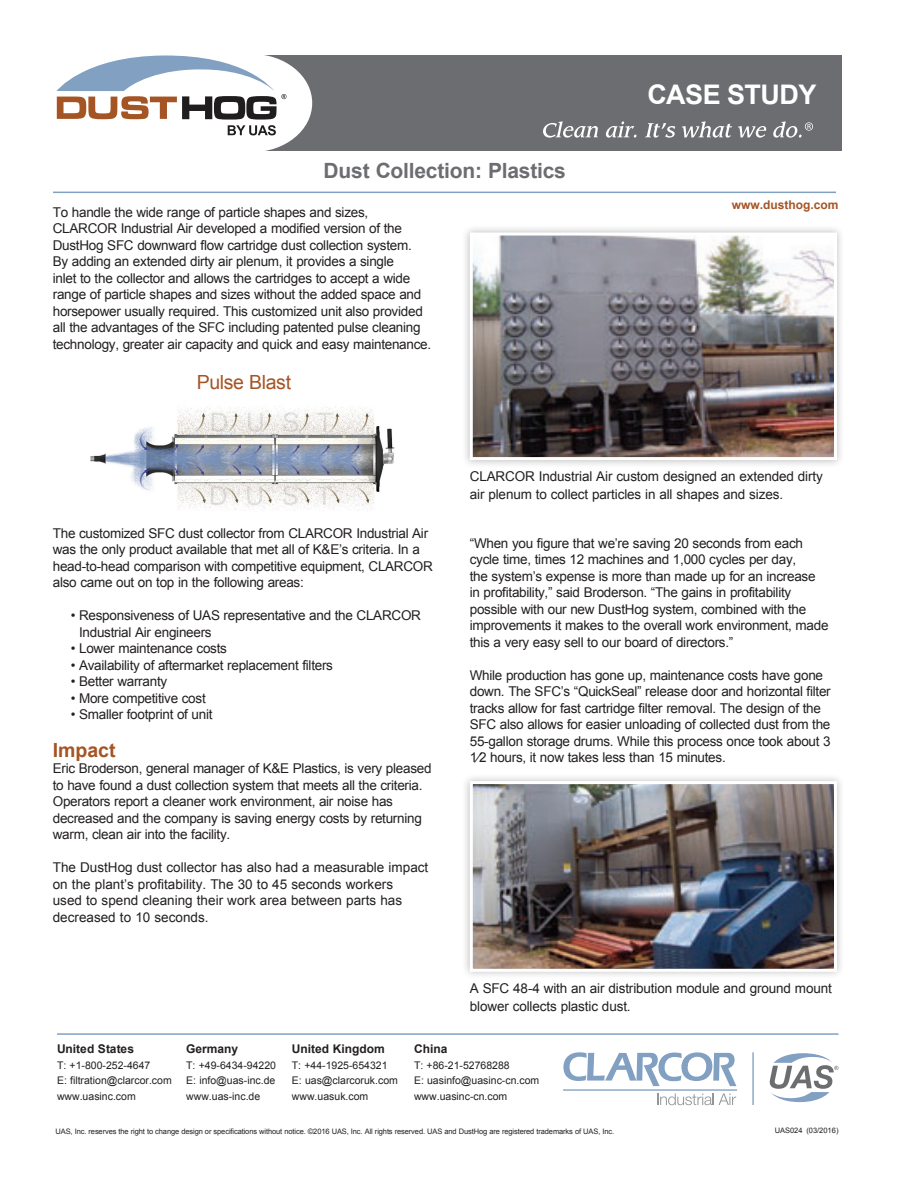
<style>
.page{position:relative;width:918px;height:1188px;background:#fff}
.page>*{position:absolute;margin:0;border:0;box-sizing:border-box;transform-origin:0 0}
.t1{font:700 27px "Arial";letter-spacing:-.02em;color:#fff}
.Product_Service_Name{font:700 21px "Arial";letter-spacing:-.01em;color:#6c6d70}
.Level_1_header{font:19.5px "Arial";letter-spacing:-.02em;color:#a55424}
.Level_1_header-2{font:700 19.5px "Arial";color:#a55424}
.Level_1_header-3{font:13.5px/16.5px "Arial";letter-spacing:-.02em;color:#231f20}
.Level_1_header-4{font:13.5px/16.5px "Arial";color:#231f20}
.Body{font:700 12px "Arial";color:#231f20}
.Level_1_header-5{font:700 12px "Arial";color:#a55424}
.Body-2{font:10.5px "Arial";color:#231f20}
.t2{font:7.5px "Arial";letter-spacing:-.015em;color:#231f20}
</style>
<div class="page">
<hr style="left:53px;top:192px;width:783px;height:1px;background:#82a0c2">
<hr style="left:57px;top:1033px;width:781px;height:2px;background:#82a0c2">
<div style="left:128px;top:55px;width:714px;height:96px;background:#6c6d70"></div>
<svg style="left:543px;top:121px;width:55px;height:17px"></svg>
<svg style="left:606px;top:121px;width:31px;height:17px"></svg>
<svg style="left:645px;top:123px;width:30px;height:15px"></svg>
<svg style="left:682px;top:121px;width:50px;height:17px"></svg>
<svg style="left:738px;top:126px;width:28px;height:12px"></svg>
<svg style="left:773px;top:121px;width:40px;height:17px"></svg>
<div style="left:191px;top:54px;width:121px;height:98px;background:#fff;border-radius:50%"></div>
<div style="left:93px;top:55px;width:159px;height:97px;background:#fff"></div>
<svg style="left:57px;top:56px;width:229px;height:79px"></svg>
<svg style="left:657px;top:1094px;width:79px;height:11px"></svg>
<svg style="left:563px;top:1052px;width:173px;height:34px"></svg>
<hr style="left:563px;top:1089px;width:174px;height:2px;background:#82a0c2">
<hr style="left:752px;top:1052px;width:2px;height:53px;background:#82a0c2">
<svg style="left:770px;top:1053px;width:68px;height:49px"></svg>
<div style="left:462px;top:224px;width:383px;height:244px;background:#231f20;opacity:.3"></div>
<img style="left:474px;top:237px;width:359px;height:219px">
<div style="left:470px;top:233px;width:367px;height:227px;border:3px solid #fff"></div>
<div style="left:462px;top:773px;width:383px;height:207px;background:#231f20;opacity:.3"></div>
<img style="left:474px;top:785px;width:359px;height:183px">
<div style="left:470px;top:781px;width:367px;height:191px;border:3px solid #fff"></div>
<img style="left:90px;top:406px;width:305px;height:106px">
<p class="Product_Service_Name" style="left:324px;top:157px;width:244px">Dust Collection: Plastics</p>
<p class="Level_1_header-3" style="left:53px;top:204px;width:380px">To handle the wide range of particle shapes and sizes, CLARCOR Industrial Air developed a modified version of the DustHog SFC downward flow cartridge dust collection system.<br>By adding an extended dirty air plenum, it provides a single<br>inlet to the collector and allows the cartridges to accept a wide range of particle shapes and sizes without the added space and horsepower usually required. This customized unit also provided all the advantages of the SFC including patented pulse cleaning technology, greater air capacity and quick and easy maintenance.</p>
<p class="Level_1_header" style="left:197px;top:370px;width:96px">Pulse Blast</p>
<p class="t1" style="left:647px;top:76px;width:171px">CASE STUDY</p>
<p class="Level_1_header-5" style="left:732px;top:196px;width:108px">www.dusthog.com</p>
<p class="Level_1_header-3" style="left:53px;top:525px;width:382px">The customized SFC dust collector from CLARCOR Industrial Air was the only product available that met all of K&amp;E’s criteria. In a head-to-head comparison with competitive equipment, CLARCOR also came out on top in the following areas:</p>
<p class="Level_1_header-3" style="left:79px;top:607px;width:343px;text-indent:-8px">• Responsiveness of UAS representative and the CLARCOR<br>Industrial Air engineers</p>
<p class="Level_1_header-3" style="left:71px;top:640px;width:158px">• Lower maintenance costs</p>
<p class="Level_1_header-3" style="left:71px;top:657px;width:264px">• Availability of aftermarket replacement filters</p>
<p class="Level_1_header-3" style="left:71px;top:673px;width:98px">• Better warranty</p>
<p class="Level_1_header-3" style="left:71px;top:690px;width:136px">• More competitive cost</p>
<p class="Level_1_header-3" style="left:71px;top:706px;width:143px">• Smaller footprint of unit</p>
<p class="Level_1_header-2" style="left:53px;top:737px;width:64px">Impact</p>
<p class="Level_1_header-3" style="left:53px;top:760px;width:380px">Eric Broderson, general manager of K&amp;E Plastics, is very pleased to have found a dust collection system that meets all the criteria.<br>Operators report a cleaner work environment, air noise has decreased and the company is saving energy costs by returning warm, clean air into the facility.</p>
<p class="Level_1_header-4" style="left:53px;top:859px;width:377px">The DustHog dust collector has also had a measurable impact on the plant’s profitability. The 30 to 45 seconds workers<br>used to spend cleaning their work area between parts has decreased to 10 seconds.</p>
<p class="Level_1_header-3" style="left:470px;top:467px;width:355px;line-height:18px">CLARCOR Industrial Air custom designed an extended dirty air plenum to collect particles in all shapes and sizes.</p>
<p class="Level_1_header-3" style="left:470px;top:535px;width:360px">“When you figure that we’re saving 20 seconds from each cycle time, times 12 machines and 1,000 cycles per day,<br>the system’s expense is more than made up for an increase in profitability,” said Broderson. “The gains in profitability possible with our new DustHog system, combined with the improvements it makes to the overall work environment, made this a very easy sell to our board of directors.”</p>
<p class="Level_1_header-3" style="left:470px;top:667px;width:362px">While production has gone up, maintenance costs have gone down. The SFC’s “QuickSeal” release door and horizontal filter tracks allow for fast cartridge filter removal. The design of the SFC also allows for easier unloading of collected dust from the 55-gallon storage drums. While this process once took about 3<br>1⁄2 hours, it now takes less than 15 minutes.</p>
<p class="Level_1_header-3" style="left:470px;top:979px;width:364px;line-height:18px">A SFC 48-4 with an air distribution module and ground mount blower collects plastic dust.</p>
<p class="Body" style="left:57px;top:1041px;width:79px">United States</p>
<p class="Body-2" style="left:57px;top:1058px;width:95px">T: +1-800-252-4647</p>
<p class="Body-2" style="left:57px;top:1074px;width:116px">E: filtration@clarcor.com</p>
<p class="Body-2" style="left:57px;top:1089px;width:80px">www.uasinc.com</p>
<p class="Body" style="left:186px;top:1041px;width:54px">Germany</p>
<p class="Body-2" style="left:186px;top:1058px;width:91px">T: +49-6434-94220</p>
<p class="Body-2" style="left:186px;top:1074px;width:91px">E: info@uas-inc.de</p>
<p class="Body-2" style="left:186px;top:1089px;width:76px">www.uas-inc.de</p>
<p class="Body" style="left:292px;top:1041px;width:94px">United Kingdom</p>
<p class="Body-2" style="left:292px;top:1058px;width:97px">T: +44-1925-654321</p>
<p class="Body-2" style="left:292px;top:1074px;width:108px">E: uas@clarcoruk.com</p>
<p class="Body-2" style="left:292px;top:1089px;width:78px">www.uasuk.com</p>
<p class="Body" style="left:414px;top:1041px;width:35px">China</p>
<p class="Body-2" style="left:414px;top:1058px;width:97px">T: +86-21-52768288</p>
<p class="Body-2" style="left:414px;top:1074px;width:127px">E: uasinfo@uasinc-cn.com</p>
<p class="Body-2" style="left:414px;top:1089px;width:95px">www.uasinc-cn.com</p>
<p class="t2" style="left:56px;top:1126px;width:560px">UAS, Inc. reserves the right to change design or specifications without notice. ©2016 UAS, Inc. All rights reserved. UAS and DustHog are registered trademarks of UAS, Inc.</p>
<p class="t2" style="left:775px;top:1125px;width:65px">UAS024 (03/2016)</p>
</div>
